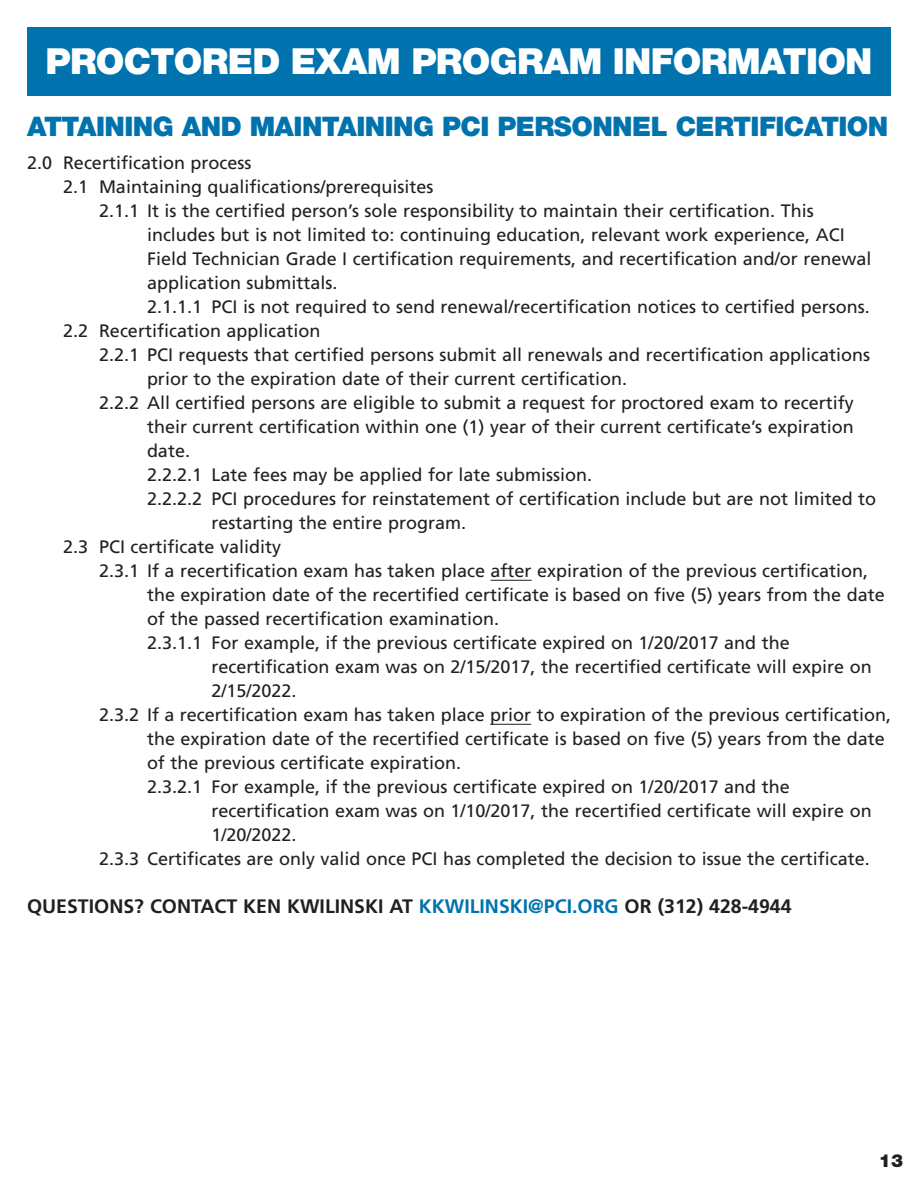
<style>
.page{position:relative;width:918px;height:1188px;background:#fff}
.page>*{position:absolute;margin:0;border:0;box-sizing:border-box;transform-origin:0 0}
.t1{font:900 36px "Helvetica Neue LT Std";letter-spacing:-.02em;color:#fff}
.TOC_SubHd{font:900 27px "Helvetica Neue LT Std";letter-spacing:-.02em;color:#0073ae}
.Body_All_Cap{font:700 19.5px "Frutiger LT Std";color:#231f20}
.BT{font:18px/24px "Frutiger LT Std";color:#231f20}
.t2{font:900 18px "Helvetica Neue LT Std";color:#231f20}
.s1{color:#0073ae}
</style>
<div class="page">
<div style="left:27px;top:27px;width:864px;height:68px;background:#0073ae"></div>
<hr style="left:491px;top:580px;width:41px;height:1px;background:#231f20">
<hr style="left:490px;top:724px;width:41px;height:1px;background:#231f20">
<h1 class="t1" style="left:45px;top:40px;width:829px">PROCTORED EXAM PROGRAM INFORMATION</h1>
<p class="TOC_SubHd" style="left:27px;top:111px;width:863px">ATTAINING AND MAINTAINING PCI PERSONNEL CERTIFICATION</p>
<p class="BT" style="left:27px;top:151px;width:226px">2.0 Recertification process</p>
<p class="BT" style="left:63px;top:175px;width:372px">2.1 Maintaining qualifications/prerequisites</p>
<p class="BT" style="left:147px;top:199px;width:726px;text-indent:-48px">2.1.1 It is the certified person’s sole responsibility to maintain their certification. This includes but is not limited to: continuing education, relevant work experience, ACI Field Technician Grade I certification requirements, and recertification and/or renewal application submittals.</p>
<p class="BT" style="left:147px;top:295px;width:724px">2.1.1.1 PCI is not required to send renewal/recertification notices to certified persons.</p>
<p class="BT" style="left:63px;top:319px;width:259px">2.2 Recertification application</p>
<p class="BT" style="left:147px;top:343px;width:725px;text-indent:-48px">2.2.1 PCI requests that certified persons submit all renewals and recertification applications prior to the expiration date of their current certification.</p>
<p class="BT" style="left:147px;top:391px;width:708px;text-align:justify;text-indent:-48px">2.2.2 All certified persons are eligible to submit a request for proctored exam to recertify their current certification within one (1) year of their current certificate’s expiration date.</p>
<p class="BT" style="left:147px;top:463px;width:447px">2.2.2.1 Late fees may be applied for late submission.</p>
<p class="BT" style="left:212px;top:487px;width:666px;text-indent:-64px">2.2.2.2 PCI procedures for reinstatement of certification include but are not limited to restarting the entire program.</p>
<p class="BT" style="left:63px;top:535px;width:220px">2.3 PCI certificate validity</p>
<p class="BT" style="left:147px;top:559px;width:739px;text-indent:-48px">2.3.1 If a recertification exam has taken place after expiration of the previous certification, the expiration date of the recertified certificate is based on five (5) years from the date of the passed recertification examination.</p>
<p class="BT" style="left:212px;top:631px;width:662px;text-indent:-64px">2.3.1.1 For example, if the previous certificate expired on 1/20/2017 and the recertification exam was on 2/15/2017, the recertified certificate will expire on<br>2/15/2022.</p>
<p class="BT" style="left:147px;top:703px;width:746px;text-indent:-48px">2.3.2 If a recertification exam has taken place prior to expiration of the previous certification, the expiration date of the recertified certificate is based on five (5) years from the date of the previous certificate expiration.</p>
<p class="BT" style="left:212px;top:775px;width:662px;text-indent:-64px">2.3.2.1 For example, if the previous certificate expired on 1/20/2017 and the recertification exam was on 1/10/2017, the recertified certificate will expire on<br>1/20/2022.</p>
<p class="BT" style="left:99px;top:847px;width:772px">2.3.3 Certificates are only valid once PCI has completed the decision to issue the certificate.</p>
<p class="Body_All_Cap" style="left:27px;top:895px;width:766px">QUESTIONS? CONTACT KEN KWILINSKI AT <span class="s1">KKWILINSKI@PCI.ORG</span> OR (312) 428-4944</p>
<p class="t2" style="left:879px;top:1150px;width:26px">13</p>
</div>
